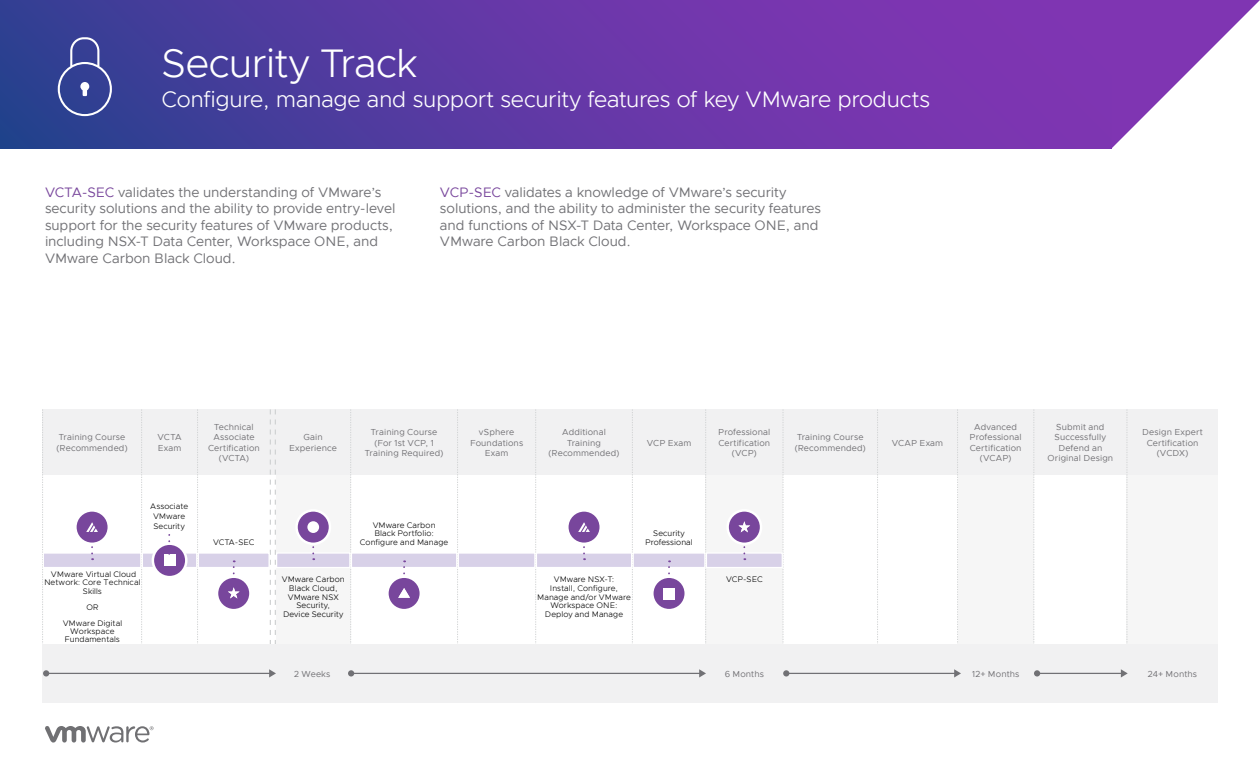
<style>
.page{position:relative;width:1260px;height:765px;background:#fff}
.page>*{position:absolute;margin:0;border:0;box-sizing:border-box;transform-origin:0 0}
.t1{font:300 40px "Metropolis";letter-spacing:-.02em;color:#fff}
.t2{font:300 22.5px "Metropolis";letter-spacing:-.015em;color:#fff}
.t3{font:13.75px/16.5px "Metropolis";letter-spacing:-.005em;color:#717175}
.t4{font:8.75px/10.5px "Metropolis";letter-spacing:.015em;color:#717074;text-align:center}
.t5{font:300 8.12px/8.8px "Metropolis";letter-spacing:.01em;color:#000;text-align:center}
.s1{color:#78469c}
</style>
<div class="page">
<svg style="left:45px;top:726px;width:109px;height:17px"></svg>
<div style="left:0;top:0;width:1111px;height:149px;background:linear-gradient(to right,#333f93,#8b33b7)"></div>
<svg style="left:1111px;top:0;width:149px;height:149px"></svg>
<svg style="left:58px;top:37px;width:54px;height:79px;background:#4e58a1"></svg>
<div style="left:276px;top:409px;width:75px;height:236px;background:#f6f6f6"></div>
<div style="left:706px;top:409px;width:77px;height:236px;background:#f6f6f6"></div>
<div style="left:958px;top:409px;width:76px;height:236px;background:#f6f6f6"></div>
<div style="left:1127px;top:409px;width:91px;height:236px;background:#f6f6f6"></div>
<div style="left:42px;top:409px;width:1176px;height:66px;background:#f1f1f2"></div>
<svg style="left:141px;top:409px;width:1px;height:235px"></svg>
<svg style="left:42px;top:409px;width:1px;height:235px"></svg>
<svg style="left:197px;top:409px;width:1px;height:235px"></svg>
<svg style="left:270px;top:409px;width:6px;height:235px"></svg>
<svg style="left:350px;top:409px;width:1px;height:234px"></svg>
<svg style="left:457px;top:409px;width:1px;height:235px"></svg>
<svg style="left:535px;top:409px;width:1px;height:234px"></svg>
<svg style="left:632px;top:409px;width:1px;height:235px"></svg>
<svg style="left:705px;top:409px;width:1px;height:235px"></svg>
<svg style="left:783px;top:410px;width:1px;height:233px"></svg>
<svg style="left:877px;top:409px;width:1px;height:235px"></svg>
<svg style="left:957px;top:409px;width:1px;height:235px"></svg>
<svg style="left:1034px;top:412px;width:1px;height:230px"></svg>
<svg style="left:1127px;top:410px;width:1px;height:232px"></svg>
<div style="left:42px;top:644px;width:1176px;height:58px;background:#f1f1f2"></div>
<svg style="left:269px;top:669px;width:7px;height:9px"></svg>
<div style="left:43px;top:670px;width:6px;height:7px;background:#717175;border-radius:50%"></div>
<hr style="left:46px;top:673px;width:227px;height:1px;background:#717175">
<svg style="left:699px;top:669px;width:7px;height:9px"></svg>
<div style="left:348px;top:670px;width:6px;height:7px;background:#717175;border-radius:50%"></div>
<hr style="left:351px;top:673px;width:352px;height:1px;background:#717175">
<svg style="left:954px;top:669px;width:7px;height:9px"></svg>
<div style="left:783px;top:670px;width:6px;height:7px;background:#717175;border-radius:50%"></div>
<hr style="left:786px;top:673px;width:172px;height:1px;background:#717175">
<svg style="left:1121px;top:669px;width:7px;height:9px"></svg>
<div style="left:1034px;top:670px;width:6px;height:7px;background:#717175;border-radius:50%"></div>
<hr style="left:1037px;top:673px;width:87px;height:1px;background:#717175">
<div style="left:43px;top:552px;width:98px;height:16px;background:#d8d1e8;border:1px solid #fff"></div>
<div style="left:142px;top:552px;width:55px;height:16px;background:#d8d1e8;border:1px solid #fff"></div>
<div style="left:198px;top:552px;width:72px;height:16px;background:#d8d1e8;border:1px solid #fff"></div>
<div style="left:276px;top:552px;width:75px;height:16px;background:#d8d1e8;border:1px solid #fff"></div>
<div style="left:351px;top:552px;width:106px;height:16px;background:#d8d1e8;border:1px solid #fff"></div>
<div style="left:458px;top:552px;width:78px;height:16px;background:#d8d1e8;border:1px solid #fff"></div>
<div style="left:536px;top:552px;width:96px;height:16px;background:#d8d1e8;border:1px solid #fff"></div>
<div style="left:633px;top:552px;width:73px;height:16px;background:#d8d1e8;border:1px solid #fff"></div>
<div style="left:706px;top:552px;width:77px;height:16px;background:#d8d1e8;border:1px solid #fff"></div>
<svg style="left:312px;top:546px;width:2px;height:14px"></svg>
<svg style="left:668px;top:560px;width:2px;height:15px"></svg>
<svg style="left:153px;top:544px;width:33px;height:33px"></svg>
<div style="left:152px;top:542px;width:36px;height:36px;border:2px solid #fff;border-radius:50%"></div>
<svg style="left:387px;top:577px;width:34px;height:33px"></svg>
<div style="left:386px;top:575px;width:36px;height:36px;border:2px solid #fff;border-radius:50%"></div>
<svg style="left:217px;top:577px;width:33px;height:33px"></svg>
<div style="left:216px;top:575px;width:36px;height:36px;border:2px solid #fff;border-radius:50%"></div>
<svg style="left:75px;top:510px;width:34px;height:34px"></svg>
<div style="left:74px;top:509px;width:36px;height:36px;border:2px solid #fff;border-radius:50%"></div>
<svg style="left:297px;top:510px;width:33px;height:34px"></svg>
<div style="left:295px;top:509px;width:36px;height:36px;border:2px solid #fff;border-radius:50%"></div>
<svg style="left:567px;top:510px;width:34px;height:34px"></svg>
<div style="left:566px;top:509px;width:36px;height:36px;border:2px solid #fff;border-radius:50%"></div>
<svg style="left:728px;top:510px;width:33px;height:34px"></svg>
<div style="left:726px;top:509px;width:36px;height:36px;border:2px solid #fff;border-radius:50%"></div>
<svg style="left:86px;top:522px;width:12px;height:38px"></svg>
<svg style="left:578px;top:522px;width:12px;height:38px"></svg>
<div style="left:164px;top:555px;width:11px;height:11px;background:#fff"></div>
<svg style="left:228px;top:560px;width:12px;height:38px"></svg>
<div style="left:307px;top:521px;width:12px;height:12px;background:#fff;border-radius:50%"></div>
<svg style="left:398px;top:560px;width:12px;height:38px"></svg>
<svg style="left:652px;top:577px;width:34px;height:33px"></svg>
<div style="left:651px;top:575px;width:36px;height:36px;border:2px solid #fff;border-radius:50%"></div>
<div style="left:663px;top:588px;width:12px;height:12px;background:#fff"></div>
<svg style="left:738px;top:521px;width:12px;height:39px"></svg>
<svg style="left:168px;top:535px;width:2px;height:20px"></svg>
<h1 class="t1" style="left:162px;top:38px;width:257px">Security Track</h1>
<h2 class="t2" style="left:162px;top:85px;width:770px">Configure, manage and support security features of key VMware products</h2>
<p class="t3" style="left:45px;top:184px;width:352px"><span class="s1">VCTA-SEC</span> validates the understanding of VMware’s security solutions and the ability to provide entry-level support for the security features of VMware products, including NSX-T Data Center, Workspace ONE, and VMware Carbon Black Cloud.</p>
<h3 class="t3" style="left:440px;top:184px;width:383px"><span class="s1">VCP-SEC</span> validates a knowledge of VMware’s security solutions, and the ability to administer the security features and functions of NSX-T Data Center, Workspace ONE, and VMware Carbon Black Cloud.</h3>
<p class="t4" style="left:57px;top:432px;width:72px;text-align:left">Training Course (Recommended)</p>
<p class="t4" style="left:158px;top:432px;width:26px;text-align:left">VCTA<br>Exam</p>
<p class="t4" style="left:208px;top:422px;width:53px">Technical<br>Associate<br>Certification (VCTA)</p>
<p class="t4" style="left:289px;top:432px;width:49px">Gain<br>Experience</p>
<p class="t4" style="left:365px;top:427px;width:80px">Training Course (For 1st VCP, 1<br>Training Required)</p>
<p class="t4" style="left:470px;top:427px;width:55px">vSphere<br>Foundations<br>Exam</p>
<p class="t4" style="left:549px;top:427px;width:72px">Additional<br>Training (Recommended)</p>
<p class="t4" style="left:647px;top:437px;width:46px">VCP Exam</p>
<p class="t4" style="left:718px;top:427px;width:54px">Professional<br>Certification (VCP)</p>
<p class="t4" style="left:795px;top:432px;width:72px;text-align:left">Training Course (Recommended)</p>
<p class="t4" style="left:892px;top:437px;width:53px">VCAP Exam</p>
<p class="t5" style="left:150px;top:502px;width:39px;line-height:9.8px">Associate<br>VMware<br>Security</p>
<p class="t5" style="left:44px;top:570px;width:98px;line-height:8.1px">VMware Virtual Cloud<br>Network: Core Technical<br>Skills</p>
<p class="t5" style="left:63px;top:599px;width:61px;line-height:16.2px">OR<br>VMware Digital</p>
<p class="t5" style="left:65px;top:627px;width:57px;line-height:8.1px">Workspace<br>Fundamentals</p>
<p class="t5" style="left:213px;top:538px;width:43px">VCTA-SEC</p>
<p class="t5" style="left:360px;top:521px;width:90px">VMware Carbon<br>Black Portfolio:<br>Configure and Manage</p>
<p class="t5" style="left:645px;top:529px;width:49px">Security<br>Professional</p>
<p class="t5" style="left:282px;top:575px;width:64px">VMware Carbon<br>Black Cloud,<br>VMware NSX<br>Security,<br>Device Security</p>
<p class="t5" style="left:537px;top:575px;width:95px">VMware NSX-T:<br>Install, Configure,<br>Manage and/or VMware<br>Workspace ONE:<br>Deploy and Manage</p>
<p class="t5" style="left:726px;top:575px;width:38px">VCP-SEC</p>
<p class="t4" style="left:970px;top:422px;width:54px">Advanced<br>Professional<br>Certification (VCAP)</p>
<p class="t4" style="left:1048px;top:422px;width:67px">Submit and<br>Successfully<br>Defend an<br>Original Design</p>
<p class="t4" style="left:1142px;top:427px;width:62px">Design Expert<br>Certification (VCDX)</p>
<p class="t4" style="left:294px;top:669px;width:38px">2 Weeks</p>
<p class="t4" style="left:725px;top:669px;width:41px">6 Months</p>
<p class="t4" style="left:972px;top:669px;width:49px">12+ Months</p>
<p class="t4" style="left:1148px;top:669px;width:51px">24+ Months</p>
</div>
